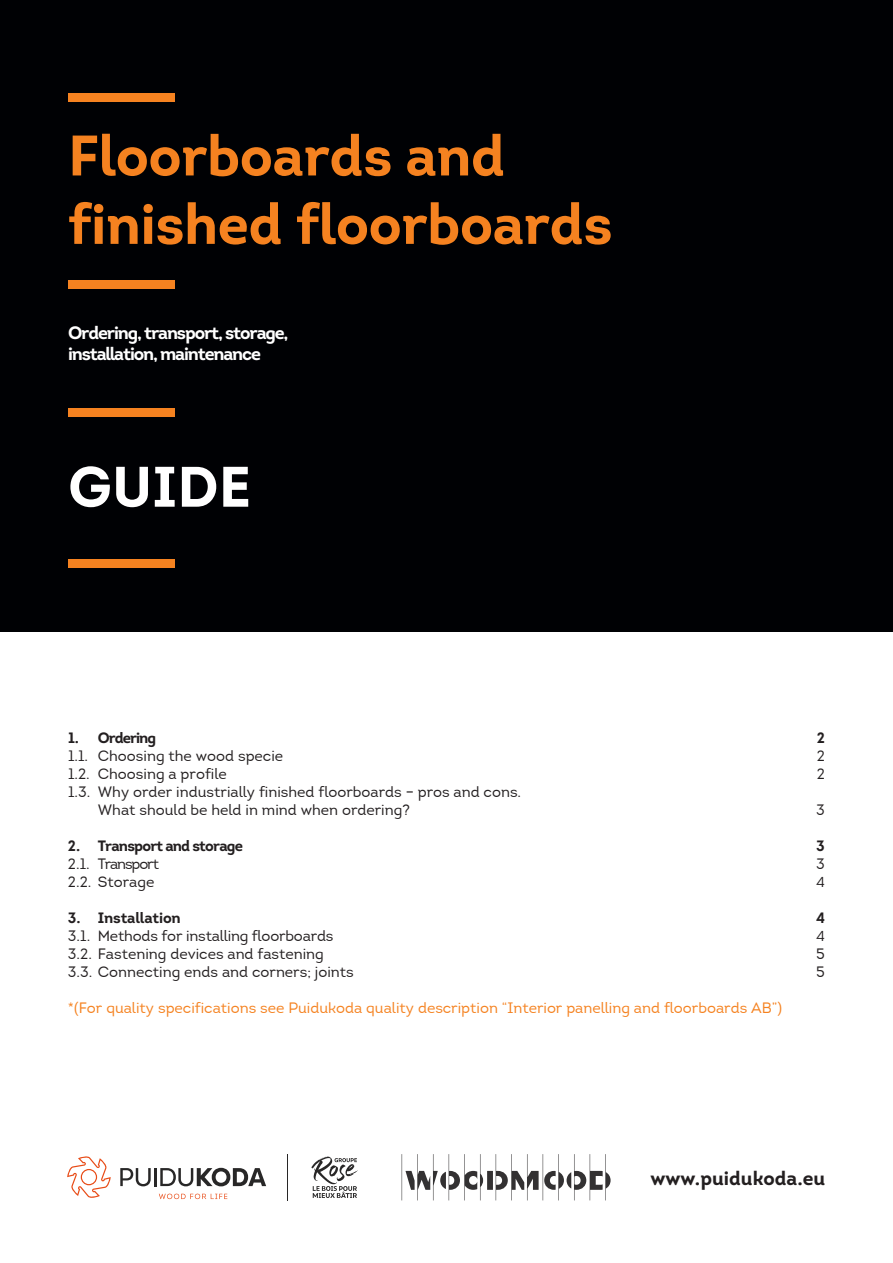
<style>
.page{position:relative;width:893px;height:1263px;background:#fff}
.page>*{position:absolute;margin:0;border:0;box-sizing:border-box;transform-origin:0 0}
.t1{font:700 57px/68.4px "Intro";letter-spacing:-.01em;color:#f58220}
.t2{font:700 57px "Intro";color:#fff}
.t3{font:700 19.5px "Intro";color:#231f20}
.t4{font:700 18px/21.6px "Intro";letter-spacing:-.065em;color:#fff}
.t5{font:15px/18px "Intro";color:#231f20}
.t6{font:15px "Intro";color:#f58220}
.t7{font:700 15px "Intro";letter-spacing:-.055em;color:#231f20}
.t8{font:700 15px "Intro";letter-spacing:-.01em;color:#231f20}
.t9{font:15px "Intro";letter-spacing:-.075em;color:#231f20}
</style>
<div class="page">
<div style="left:0;top:0;width:893px;height:631px;background:#000104"></div>
<div style="left:68px;top:281px;width:106px;height:8px;background:#f58220"></div>
<div style="left:68px;top:408px;width:106px;height:9px;background:#f58220"></div>
<div style="left:68px;top:94px;width:106px;height:8px;background:#f58220"></div>
<div style="left:68px;top:559px;width:106px;height:9px;background:#f58220"></div>
<svg style="left:402px;top:1154px;width:209px;height:46px"></svg>
<svg style="left:311px;top:1156px;width:47px;height:42px"></svg>
<hr style="left:287px;top:1154px;width:1px;height:46px;background:#282727">
<svg style="left:67px;top:1156px;width:44px;height:42px"></svg>
<svg style="left:159px;top:1194px;width:68px;height:5px"></svg>
<svg style="left:120px;top:1168px;width:31px;height:18px"></svg>
<hr style="left:154px;top:1168px;width:3px;height:18px;background:#282727">
<svg style="left:160px;top:1168px;width:106px;height:18px"></svg>
<h1 class="t1" style="left:68px;top:121px;width:546px">Floorboards and finished floorboards</h1>
<p class="t4" style="left:68px;top:322px;width:222px">Ordering, transport, storage, installation, maintenance</p>
<h1 class="t2" style="left:68px;top:450px;width:185px">GUIDE</h1>
<p class="t7" style="left:68px;top:728px;width:90px">1. Ordering</p>
<p class="t7" style="left:817px;top:728px;width:10px">2</p>
<p class="t5" style="left:68px;top:747px;width:217px">1.1. Choosing the wood specie</p>
<p class="t5" style="left:817px;top:747px;width:10px">2</p>
<p class="t5" style="left:68px;top:765px;width:160px">1.2. Choosing a profile</p>
<p class="t5" style="left:817px;top:765px;width:10px">2</p>
<p class="t5" style="left:98px;top:783px;width:425px;text-indent:-30px">1.3. Why order industrially finished floorboards – pros and cons.<br>What should be held in mind when ordering?</p>
<p class="t5" style="left:816px;top:801px;width:10px">3</p>
<p class="t7" style="left:68px;top:836px;width:177px">2. Transport and storage</p>
<p class="t7" style="left:816px;top:836px;width:10px">3</p>
<p class="t9" style="left:68px;top:855px;width:92px">2.1. Transport</p>
<p class="t5" style="left:816px;top:855px;width:10px">3</p>
<p class="t5" style="left:68px;top:873px;width:88px">2.2. Storage</p>
<p class="t5" style="left:816px;top:873px;width:10px">4</p>
<p class="t8" style="left:68px;top:908px;width:114px">3. Installation</p>
<p class="t7" style="left:816px;top:908px;width:11px">4</p>
<p class="t5" style="left:68px;top:927px;width:267px">3.1. Methods for installing floorboards</p>
<p class="t5" style="left:816px;top:927px;width:10px">4</p>
<p class="t5" style="left:68px;top:945px;width:257px">3.2. Fastening devices and fastening</p>
<p class="t5" style="left:816px;top:945px;width:10px">5</p>
<p class="t5" style="left:68px;top:963px;width:287px">3.3. Connecting ends and corners; joints</p>
<p class="t5" style="left:816px;top:963px;width:10px">5</p>
<p class="t6" style="left:68px;top:999px;width:716px">*(For quality specifications see Puidukoda quality description “Interior panelling and floorboards AB”)</p>
<h2 class="t3" style="left:651px;top:1165px;width:176px">www.puidukoda.eu</h2>
</div>
